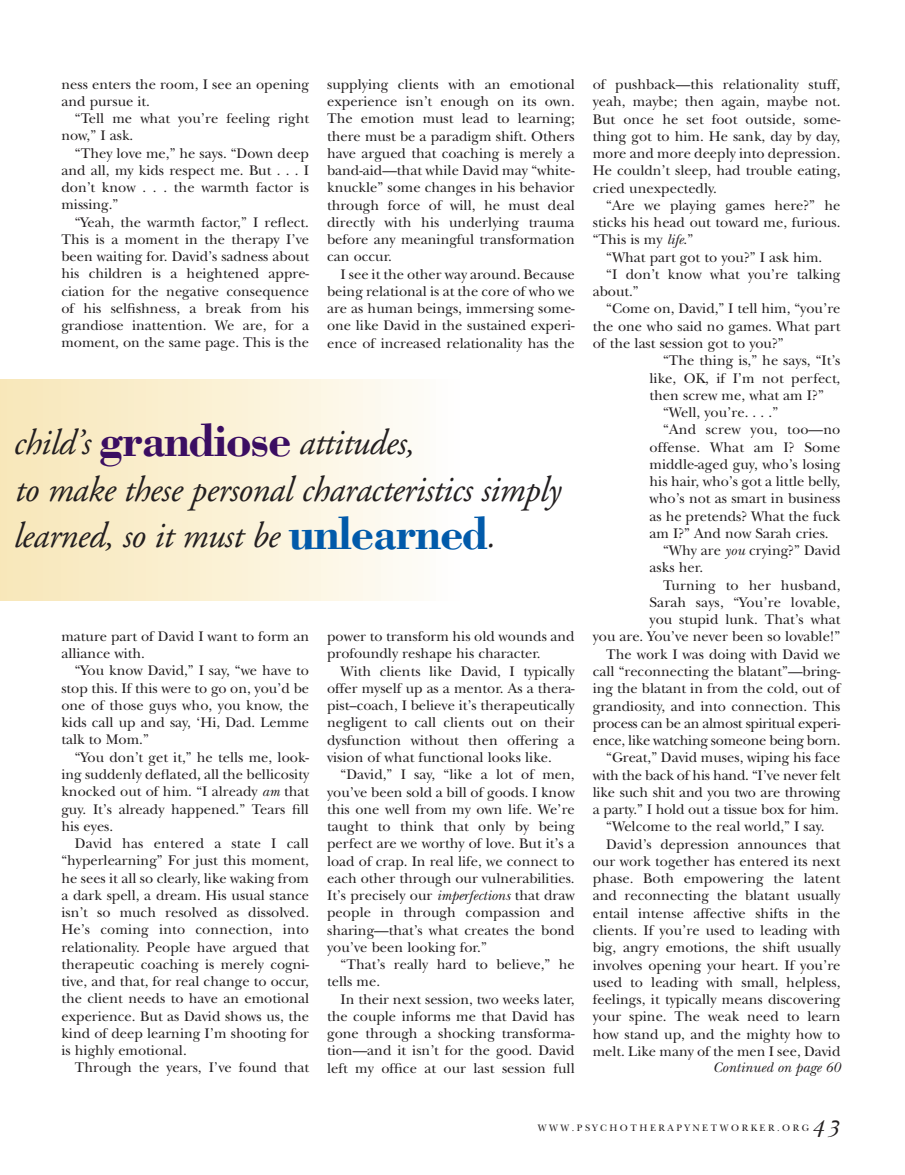
<style>
.page{position:relative;width:905px;height:1175px;background:#fff}
.page>*{position:absolute;margin:0;border:0;box-sizing:border-box;transform-origin:0 0}
.t1{font:italic 36px/46.5px "Adobe Garamond";letter-spacing:-.015em;color:#231f20}
.t2{font:24px "New Baskerville Italic Os F";color:#231f20}
.t3{font:14.55px/17.2px "New Baskerville";color:#231f20;text-align:justify}
.t4{font:14.55px "New Baskerville";letter-spacing:-.02em;color:#231f20}
.t5{font:italic 14.55px "New Baskerville";color:#231f20}
.t6{font:9.75px "New Baskerville";letter-spacing:.26em;color:#231f20}
.s1{font-family:"Bodoni";font-weight:700;font-style:normal;font-size:48px;color:#3b0e62}
.s2{font-family:"Bodoni";font-weight:700;font-style:normal;font-size:48px;color:#015aaa}
.s3{font-style:italic}
</style>
<div class="page">
<div style="left:0;top:379px;width:622px;height:222px;background:linear-gradient(to right,#f8e8ba,#fff)"></div>
<p class="t3" style="left:61px;top:75px;width:249px">ness enters the room, I see an opening and pursue it.</p>
<p class="t3" style="left:61px;top:110px;width:249px;text-indent:14px">“Tell me what you’re feeling right now,” I ask.</p>
<p class="t3" style="left:61px;top:144px;width:249px;text-indent:14px">“They love me,” he says. “Down deep and all, my kids respect me. But . . . I don’t know . . . the warmth factor is missing.”</p>
<p class="t3" style="left:61px;top:213px;width:249px;text-indent:14px">“Yeah, the warmth factor,” I reflect.<br>This is a moment in the therapy I’ve been waiting for. David’s sadness about his children is a heightened appre&shy;ciation for the negative consequence of his selfishness, a break from his grandiose inattention. We are, for a moment, on the same page. This is the</p>
<p class="t3" style="left:327px;top:76px;width:249px">supplying clients with an emotional experience isn’t enough on its own.<br>The emotion must lead to learning; there must be a paradigm shift. Others have argued that coaching is merely a band-aid—that while David may “white&shy;knuckle” some changes in his behavior through force of will, he must deal directly with his underlying trauma before any meaningful transformation can occur.</p>
<p class="t3" style="left:327px;top:265px;width:249px;text-indent:14px">I see it the other way around. Because being relational is at the core of who we are as human beings, immersing some&shy;one like David in the sustained experi&shy;ence of increased relationality has the</p>
<h1 class="t1" style="left:14px;top:421px;width:549px">child’s <span class="s1">grandiose</span> attitudes,<br>to make these personal characteristics simply learned, so it must be <span class="s2">unlearned</span>.</h1>
<p class="t3" style="left:61px;top:627px;width:249px">mature part of David I want to form an alliance with.</p>
<p class="t3" style="left:61px;top:662px;width:249px;text-indent:14px">“You know David,” I say, “we have to stop this. If this were to go on, you’d be one of those guys who, you know, the kids call up and say, ‘Hi, Dad. Lemme talk to Mom.”</p>
<p class="t3" style="left:61px;top:748px;width:249px;text-indent:14px">“You don’t get it,” he tells me, look&shy;ing suddenly deflated, all the bellicosity knocked out of him. “I already <span class="s3">am</span> that guy. It’s already happened.” Tears fill his eyes.</p>
<p class="t3" style="left:61px;top:834px;width:249px;text-indent:14px">David has entered a state I call “hyperlearning” For just this moment, he sees it all so clearly, like waking from a dark spell, a dream. His usual stance isn’t so much resolved as dissolved.<br>He’s coming into connection, into relationality. People have argued that therapeutic coaching is merely cogni&shy;tive, and that, for real change to occur, the client needs to have an emotional experience. But as David shows us, the kind of deep learning I’m shooting for is highly emotional.</p>
<p class="t3" style="left:75px;top:1059px;width:236px">Through the years, I’ve found that</p>
<p class="t3" style="left:327px;top:628px;width:249px">power to transform his old wounds and profoundly reshape his character.</p>
<p class="t3" style="left:327px;top:662px;width:249px;text-indent:14px">With clients like David, I typically offer myself up as a mentor. As a thera&shy;pist–coach, I believe it’s therapeutically negligent to call clients out on their dysfunction without then offering a vision of what functional looks like.</p>
<p class="t3" style="left:327px;top:766px;width:249px;text-indent:14px">“David,” I say, “like a lot of men, you’ve been sold a bill of goods. I know this one well from my own life. We’re taught to think that only by being perfect are we worthy of love. But it’s a load of crap. In real life, we connect to each other through our vulnerabilities.<br>It’s precisely our <span class="s3">imperfections</span> that draw people in through compassion and sharing—that’s what creates the bond you’ve been looking for.”</p>
<p class="t3" style="left:327px;top:955px;width:249px;text-indent:14px">“That’s really hard to believe,” he tells me.</p>
<p class="t3" style="left:327px;top:990px;width:249px;text-indent:14px">In their next session, two weeks later, the couple informs me that David has gone through a shocking transforma&shy;tion—and it isn’t for the good. David left my office at our last session full</p>
<p class="t3" style="left:592px;top:76px;width:249px">of pushback—this relationality stuff, yeah, maybe; then again, maybe not.<br>But once he set foot outside, some&shy;thing got to him. He sank, day by day, more and more deeply into depression.<br>He couldn’t sleep, had trouble eating, cried unexpectedly.</p>
<p class="t3" style="left:592px;top:197px;width:249px;text-indent:14px">“Are we playing games here?” he sticks his head out toward me, furious. “This is my <span class="s3">life</span>.”</p>
<p class="t3" style="left:606px;top:248px;width:217px">“What part got to you?” I ask him.</p>
<p class="t3" style="left:606px;top:266px;width:236px">“I don’t know what you’re talking</p>
<p class="t3" style="left:592px;top:283px;width:47px">about.”</p>
<p class="t3" style="left:606px;top:300px;width:236px">“Come on, David,” I tell him, “you’re</p>
<p class="t3" style="left:592px;top:317px;width:249px">the one who said no games. What part</p>
<p class="t3" style="left:592px;top:335px;width:192px">of the last session got to you?”</p>
<p class="t3" style="left:663px;top:352px;width:179px">“The thing is,” he says, “It’s</p>
<p class="t3" style="left:649px;top:369px;width:192px">like, OK, if I’m not perfect,</p>
<p class="t3" style="left:649px;top:386px;width:176px">then screw me, what am I?”</p>
<p class="t3" style="left:663px;top:404px;width:117px">“Well, you’re. . . .”</p>
<p class="t3" style="left:663px;top:421px;width:179px">“And screw you, too—no</p>
<p class="t3" style="left:649px;top:438px;width:192px">offense. What am I? Some</p>
<p class="t3" style="left:649px;top:455px;width:192px">middle-aged guy, who’s losing</p>
<p class="t3" style="left:649px;top:473px;width:192px">his hair, who’s got a little belly,</p>
<p class="t3" style="left:649px;top:490px;width:192px">who’s not as smart in business</p>
<p class="t3" style="left:649px;top:507px;width:192px">as he pretends? What the fuck</p>
<p class="t3" style="left:649px;top:524px;width:181px">am I?” And now Sarah cries.</p>
<p class="t3" style="left:663px;top:542px;width:179px">“Why are <span class="s3">you</span> crying?” David</p>
<p class="t3" style="left:649px;top:559px;width:55px">asks her.</p>
<p class="t3" style="left:663px;top:576px;width:179px">Turning to her husband,</p>
<p class="t3" style="left:649px;top:593px;width:192px">Sarah says, “You’re lovable,</p>
<p class="t3" style="left:649px;top:611px;width:192px">you stupid lunk. That’s what</p>
<p class="t3" style="left:592px;top:628px;width:249px">you are. You’ve never been so lovable!”</p>
<p class="t3" style="left:606px;top:645px;width:236px">The work I was doing with David we</p>
<p class="t3" style="left:592px;top:663px;width:249px">call “reconnecting the blatant”—bring-</p>
<p class="t3" style="left:592px;top:680px;width:249px">ing the blatant in from the cold, out of</p>
<p class="t3" style="left:592px;top:697px;width:249px">grandiosity, and into connection. This</p>
<p class="t4" style="left:592px;top:714px;width:249px">process can be an almost spiritual experi-</p>
<p class="t4" style="left:592px;top:732px;width:249px">ence, like watching someone being born.</p>
<p class="t3" style="left:606px;top:749px;width:236px">“Great,” David muses, wiping his face</p>
<p class="t3" style="left:592px;top:766px;width:249px">with the back of his hand. “I’ve never felt</p>
<p class="t3" style="left:592px;top:783px;width:249px">like such shit and you two are throwing</p>
<p class="t3" style="left:592px;top:801px;width:248px">a party.” I hold out a tissue box for him.</p>
<p class="t3" style="left:606px;top:818px;width:220px">“Welcome to the real world,” I say.</p>
<p class="t3" style="left:606px;top:835px;width:236px">David’s depression announces that</p>
<p class="t3" style="left:592px;top:852px;width:249px">our work together has entered its next</p>
<p class="t3" style="left:592px;top:870px;width:249px">phase. Both empowering the latent</p>
<p class="t3" style="left:592px;top:887px;width:249px">and reconnecting the blatant usually</p>
<p class="t3" style="left:592px;top:904px;width:249px">entail intense affective shifts in the</p>
<p class="t3" style="left:592px;top:921px;width:249px">clients. If you’re used to leading with</p>
<p class="t3" style="left:592px;top:939px;width:249px">big, angry emotions, the shift usually</p>
<p class="t3" style="left:592px;top:956px;width:249px">involves opening your heart. If you’re</p>
<p class="t3" style="left:592px;top:973px;width:249px">used to leading with small, helpless,</p>
<p class="t3" style="left:592px;top:990px;width:249px">feelings, it typically means discovering</p>
<p class="t3" style="left:592px;top:1008px;width:249px">your spine. The weak need to learn</p>
<p class="t3" style="left:592px;top:1025px;width:249px">how stand up, and the mighty how to</p>
<p class="t3" style="left:592px;top:1042px;width:249px">melt. Like many of the men I see, David</p>
<p class="t5" style="left:713px;top:1059px;width:129px">Continued on page 60</p>
<p class="t6" style="left:538px;top:1122px;width:12px">www</p>
<p class="t6" style="left:571px;top:1122px;width:230px">.psychot her apyn etw ork er .org</p>
<h2 class="t2" style="left:811px;top:1109px;width:30px">43</h2>
</div>
